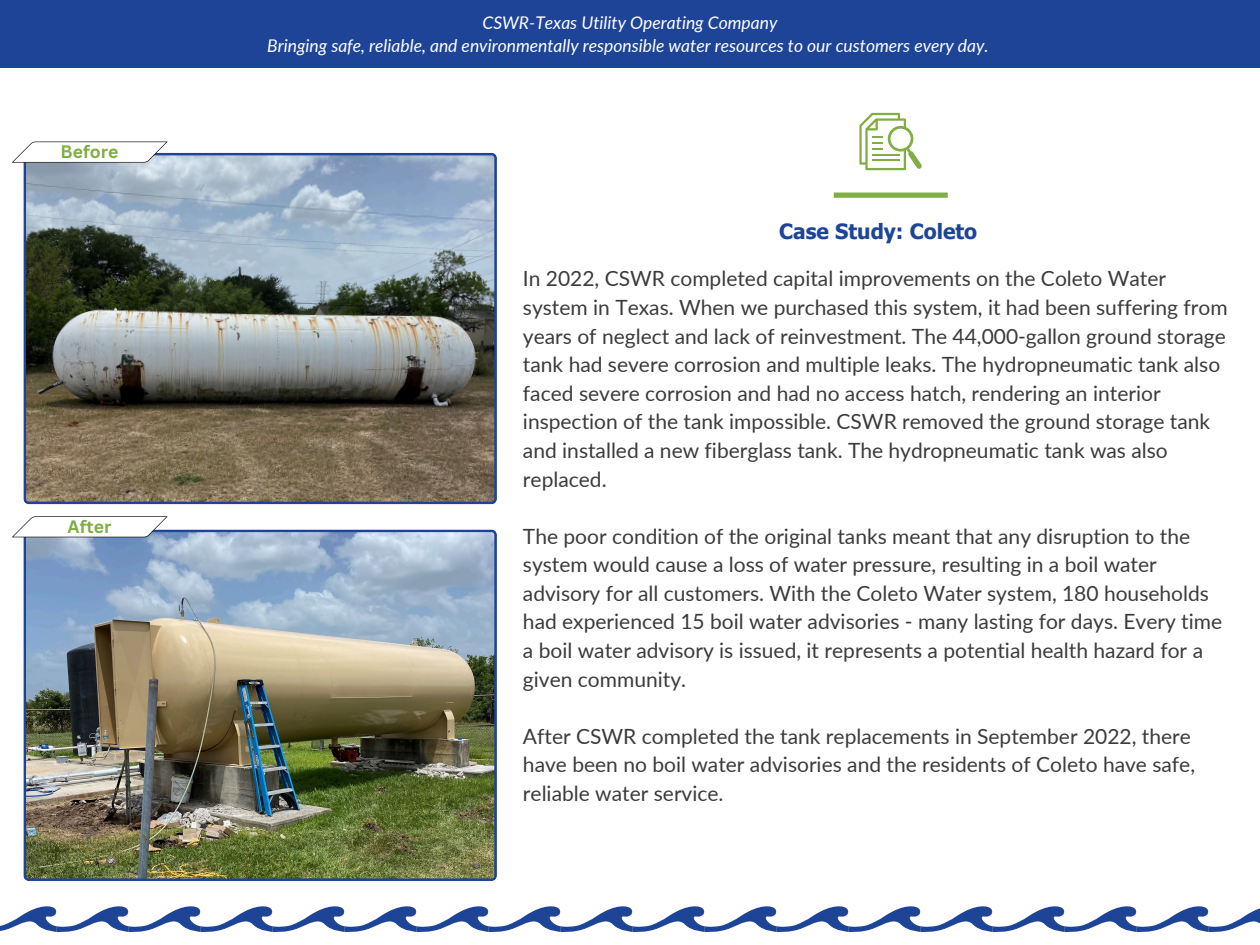
<style>
.page{position:relative;width:1260px;height:945px;background:#fff}
.page>*{position:absolute;margin:0;border:0;box-sizing:border-box;transform-origin:0 0}
.t1{font:21px/28.5px "Lato";color:#3b3b3b}
.t2{font:700 21px "Tahoma";color:#1e4497}
.t3{font:italic 17.5px "Lato";color:#fff}
.t4{font:700 17.5px "Canva Sans";color:#80ad44}
</style>
<div class="page">
<div style="left:0;top:0;width:1260px;height:67px;background:#1e4497"></div>
<svg style="left:859px;top:113px;width:63px;height:57px"></svg>
<svg style="left:0;top:906px;width:1260px;height:26px"></svg>
<img style="left:23px;top:153px;width:474px;height:351px">
<svg style="left:12px;top:142px;width:156px;height:21px"></svg>
<img style="left:23px;top:529px;width:474px;height:352px">
<svg style="left:12px;top:516px;width:156px;height:21px"></svg>
<div style="left:834px;top:193px;width:114px;height:5px;background:#80ad44"></div>
<h3 class="t4" style="left:61px;top:139px;width:59px">Before</h3>
<p class="t4" style="left:68px;top:514px;width:45px">After</p>
<h3 class="t3" style="left:482px;top:11px;width:297px">CSWR-Texas Utility Operating Company</h3>
<p class="t3" style="left:267px;top:35px;width:723px">Bringing safe, reliable, and environmentally responsible water resources to our customers every day.</p>
<p class="t2" style="left:779px;top:218px;width:199px">Case Study: Coleto</p>
<p class="t1" style="left:523px;top:264px;width:706px">In 2022, CSWR completed capital improvements on the Coleto Water system in Texas. When we purchased this system, it had been suffering from years of neglect and lack of reinvestment. The 44,000-gallon ground storage tank had severe corrosion and multiple leaks. The hydropneumatic tank also faced severe corrosion and had no access hatch, rendering an interior inspection of the tank impossible. CSWR removed the ground storage tank and installed a new fiberglass tank. The hydropneumatic tank was also replaced.</p>
<p class="t1" style="left:523px;top:521px;width:701px">The poor condition of the original tanks meant that any disruption to the system would cause a loss of water pressure, resulting in a boil water advisory for all customers. With the Coleto Water system, 180 households had experienced 15 boil water advisories - many lasting for days. Every time a boil water advisory is issued, it represents a potential health hazard for a given community.</p>
<p class="t1" style="left:523px;top:721px;width:674px">After CSWR completed the tank replacements in September 2022, there have been no boil water advisories and the residents of Coleto have safe, reliable water service.</p>
</div>
